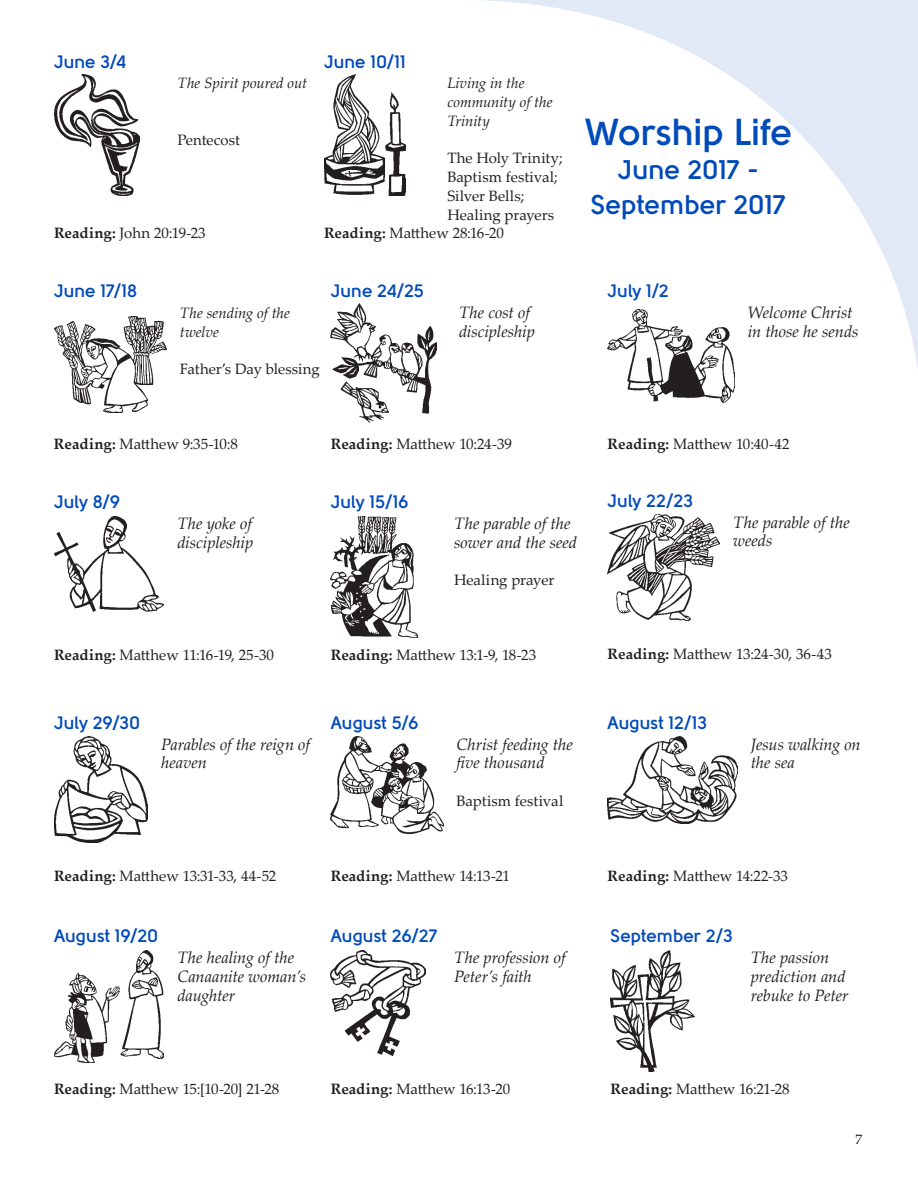
<style>
.page{position:relative;width:918px;height:1188px;background:#fff}
.page>*{position:absolute;margin:0;border:0;box-sizing:border-box;transform-origin:0 0}
.t1{font:700 37.5px "Solomon";letter-spacing:-.005em;color:#004aba}
.t2{font:700 27px/34.5px "Solomon";letter-spacing:-.01em;color:#004aba;text-align:center}
.t3{font:700 18px "Solomon";letter-spacing:-.005em;color:#004aba}
.t4{font:italic 16.5px/18.8px "Palatino Linotype";letter-spacing:-.005em;color:#231f20}
.t5{font:15px "Palatino Linotype";letter-spacing:-.005em;color:#231f20}
.t6{font:italic 15px/18.8px "Palatino Linotype";letter-spacing:-.005em;color:#231f20}
.t7{font:13.65px "Palatino Linotype";color:#231f20}
.s1{font-weight:700}
</style>
<div class="page">
<svg style="left:483px;top:0;width:435px;height:370px"></svg>
<img style="left:54px;top:74px;width:85px;height:122px">
<img style="left:54px;top:316px;width:112px;height:97px">
<img style="left:331px;top:304px;width:106px;height:118px">
<img style="left:608px;top:309px;width:126px;height:94px">
<img style="left:608px;top:515px;width:112px;height:105px">
<img style="left:608px;top:737px;width:129px;height:86px">
<img style="left:54px;top:516px;width:110px;height:96px">
<img style="left:54px;top:737px;width:93px;height:106px">
<img style="left:54px;top:950px;width:110px;height:113px">
<img style="left:331px;top:516px;width:86px;height:122px">
<img style="left:331px;top:737px;width:112px;height:96px">
<img style="left:331px;top:950px;width:94px;height:105px">
<img style="left:610px;top:950px;width:85px;height:122px">
<img style="left:324px;top:74px;width:82px;height:122px">
<p class="t3" style="left:54px;top:51px;width:74px">June 3/4</p>
<p class="t6" style="left:177px;top:73px;width:131px">The Spirit poured out</p>
<p class="t5" style="left:177px;top:129px;width:64px">Pentecost</p>
<p class="t5" style="left:54px;top:223px;width:153px"><span class="s1">Reading:</span> John 20:19-23</p>
<p class="t3" style="left:54px;top:280px;width:85px">June 17/18</p>
<p class="t3" style="left:324px;top:51px;width:83px">June 10/11</p>
<p class="t6" style="left:447px;top:73px;width:107px">Living in the community of the<br>Trinity</p>
<p class="t5" style="left:447px;top:148px;width:117px">The Holy Trinity;</p>
<p class="t5" style="left:447px;top:166px;width:112px">Baptism festival;</p>
<p class="t5" style="left:447px;top:185px;width:78px">Silver Bells;</p>
<p class="t5" style="left:447px;top:204px;width:108px">Healing prayers</p>
<p class="t5" style="left:324px;top:223px;width:181px"><span class="s1">Reading:</span> Matthew 28:16-20</p>
<p class="t3" style="left:331px;top:280px;width:95px">June 24/25</p>
<p class="t6" style="left:180px;top:303px;width:112px">The sending of the twelve</p>
<p class="t5" style="left:180px;top:358px;width:142px">Father’s Day blessing</p>
<p class="t4" style="left:459px;top:302px;width:78px">The cost of discipleship</p>
<p class="t1" style="left:584px;top:110px;width:210px">Worship Life</p>
<p class="t2" style="left:591px;top:153px;width:197px">June 2017 -<br>September 2017</p>
<p class="t3" style="left:608px;top:280px;width:63px">July 1/2</p>
<p class="t4" style="left:748px;top:302px;width:112px">Welcome Christ in those he sends</p>
<p class="t5" style="left:54px;top:433px;width:185px"><span class="s1">Reading:</span> Matthew 9:35-10:8</p>
<p class="t5" style="left:331px;top:433px;width:183px"><span class="s1">Reading:</span> Matthew 10:24-39</p>
<p class="t5" style="left:608px;top:433px;width:184px"><span class="s1">Reading:</span> Matthew 10:40-42</p>
<p class="t3" style="left:54px;top:492px;width:68px">July 8/9</p>
<p class="t3" style="left:331px;top:492px;width:80px">July 15/16</p>
<p class="t3" style="left:608px;top:490px;width:87px">July 22/23</p>
<p class="t4" style="left:177px;top:514px;width:78px">The yoke of discipleship</p>
<p class="t4" style="left:454px;top:514px;width:125px">The parable of the sower and the seed</p>
<p class="t5" style="left:454px;top:570px;width:102px">Healing prayer</p>
<p class="t4" style="left:733px;top:512px;width:118px">The parable of the weeds</p>
<p class="t5" style="left:54px;top:645px;width:222px"><span class="s1">Reading:</span> Matthew 11:16-19, 25-30</p>
<p class="t5" style="left:331px;top:645px;width:207px"><span class="s1">Reading:</span> Matthew 13:1-9, 18-23</p>
<p class="t5" style="left:608px;top:643px;width:226px"><span class="s1">Reading:</span> Matthew 13:24-30, 36-43</p>
<p class="t3" style="left:54px;top:712px;width:88px">July 29/30</p>
<p class="t3" style="left:331px;top:712px;width:90px">August 5/6</p>
<p class="t3" style="left:608px;top:712px;width:101px">August 12/13</p>
<p class="t4" style="left:161px;top:734px;width:150px">Parables of the reign of heaven</p>
<p class="t4" style="left:457px;top:734px;width:118px">Christ feeding the five thousand</p>
<p class="t5" style="left:457px;top:790px;width:108px">Baptism festival</p>
<p class="t4" style="left:751px;top:734px;width:112px">Jesus walking on the sea</p>
<p class="t5" style="left:54px;top:865px;width:224px"><span class="s1">Reading:</span> Matthew 13:31-33, 44-52</p>
<p class="t5" style="left:331px;top:865px;width:181px"><span class="s1">Reading:</span> Matthew 14:13-21</p>
<p class="t5" style="left:608px;top:865px;width:182px"><span class="s1">Reading:</span> Matthew 14:22-33</p>
<p class="t3" style="left:54px;top:926px;width:106px">August 19/20</p>
<p class="t3" style="left:331px;top:926px;width:108px">August 26/27</p>
<p class="t3" style="left:610px;top:926px;width:124px">September 2/3</p>
<p class="t4" style="left:177px;top:948px;width:130px">The healing of the<br>Canaanite woman’s daughter</p>
<p class="t4" style="left:454px;top:948px;width:113px">The profession of<br>Peter’s faith</p>
<p class="t4" style="left:751px;top:948px;width:99px">The passion prediction and rebuke to Peter</p>
<p class="t5" style="left:54px;top:1079px;width:227px"><span class="s1">Reading:</span> Matthew 15:[10-20] 21-28</p>
<p class="t5" style="left:331px;top:1079px;width:181px"><span class="s1">Reading:</span> Matthew 16:13-20</p>
<p class="t5" style="left:610px;top:1079px;width:181px"><span class="s1">Reading:</span> Matthew 16:21-28</p>
<p class="t7" style="left:856px;top:1130px;width:8px">7</p>
</div>
